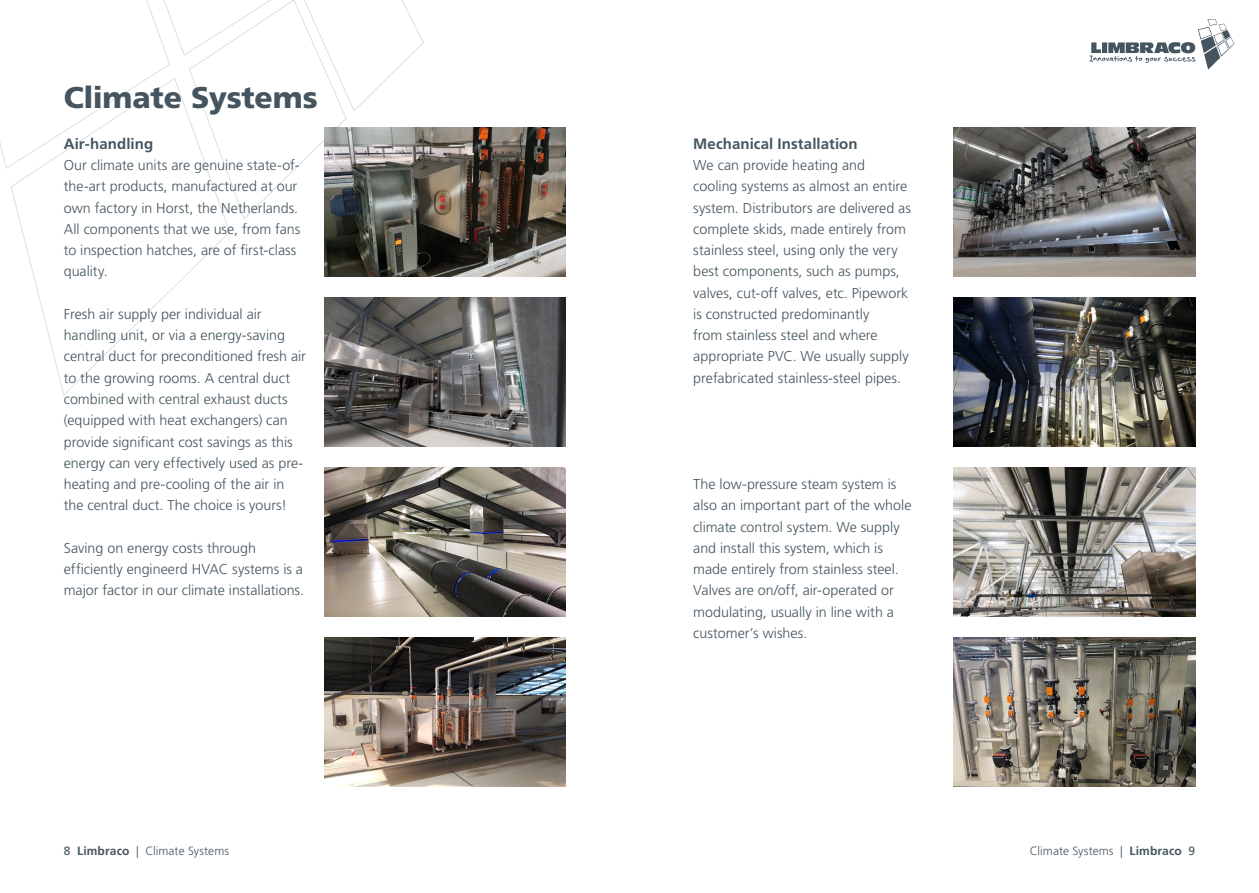
<style>
.page{position:relative;width:1259px;height:893px;background:#fff}
.page>*{position:absolute;margin:0;border:0;box-sizing:border-box;transform-origin:0 0}
.t1{font:900 30px "Frutiger LT Std";letter-spacing:-.01em;color:#45555f}
.t2{font:700 15px "Frutiger LT Std";letter-spacing:.005em;color:#45555f}
.t3{font:300 14.25px/21.3px "Frutiger LT Std";color:#45555f}
.t4{font:300 12px "Frutiger LT Std";letter-spacing:.005em;color:#45555f}
.s1{font-weight:400}
.s2{font-weight:700}
</style>
<div class="page">
<svg style="left:0;top:0;width:424px;height:219px"></svg>
<svg style="left:10px;top:78px;width:220px;height:318px"></svg>
<img style="left:954px;top:298px;width:241px;height:148px">
<img style="left:324px;top:128px;width:242px;height:148px">
<img style="left:954px;top:128px;width:241px;height:148px">
<img style="left:324px;top:468px;width:242px;height:149px">
<img style="left:954px;top:468px;width:241px;height:149px">
<img style="left:954px;top:638px;width:241px;height:149px">
<img style="left:324px;top:638px;width:242px;height:149px">
<img style="left:324px;top:298px;width:242px;height:148px">
<svg style="left:1089px;top:19px;width:145px;height:51px"></svg>
<h1 class="t1" style="left:64px;top:79px;width:256px">Climate Systems</h1>
<p class="t2" style="left:64px;top:135px;width:91px">Air-handling</p>
<p class="t3" style="left:64px;top:155px;width:238px">Our climate units are genuine state-of&shy;the-art products, manufactured at our own factory in Horst, the Netherlands.<br>All components that we use, from fans to inspection hatches, are of first-class quality.</p>
<p class="t3" style="left:64px;top:304px;width:244px">Fresh air supply per individual air handling unit, or via a energy-saving central duct for preconditioned fresh air to the growing rooms. A central duct combined with central exhaust ducts (equipped with heat exchangers) can provide significant cost savings as this energy can very effectively used as pre&shy;heating and pre-cooling of the air in the central duct. The choice is yours!</p>
<p class="t3" style="left:64px;top:537px;width:242px">Saving on energy costs through efficiently engineerd HVAC systems is a major factor in our climate installations.</p>
<p class="t2" style="left:693px;top:135px;width:166px">Mechanical Installation</p>
<p class="t3" style="left:693px;top:155px;width:219px">We can provide heating and cooling systems as almost an entire system. Distributors are delivered as complete skids, made entirely from stainless steel, using only the very best components, such as pumps, valves, cut-off valves, etc. Pipework is constructed predominantly<br>from stainless steel and where appropriate PVC. We usually supply prefabricated stainless-steel pipes.</p>
<p class="t3" style="left:693px;top:474px;width:220px">The low-pressure steam system is also an important part of the whole climate control system. We supply and install this system, which is made entirely from stainless steel.<br>Valves are on/off, air-operated or modulating, usually in line with a customer’s wishes.</p>
<p class="t4" style="left:64px;top:844px;width:167px"><span class="s1">8</span> <span class="s2">Limbraco</span> | Climate Systems</p>
<p class="t4" style="left:1030px;top:844px;width:167px">Climate Systems | <span class="s2">Limbraco</span> <span class="s1">9</span></p>
</div>
